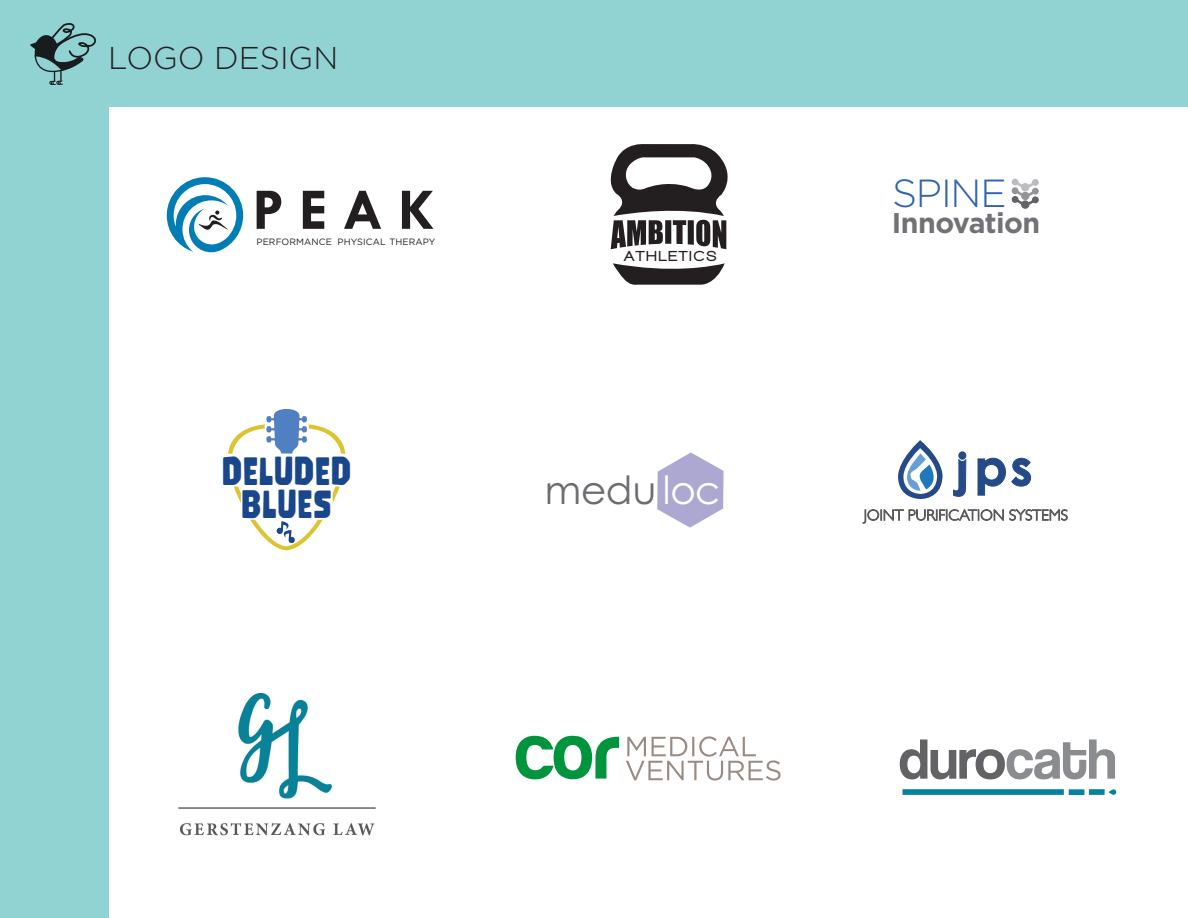
<style>
.page{position:relative;width:1188px;height:918px;background:#fff}
.page>*{position:absolute;margin:0;border:0;box-sizing:border-box;transform-origin:0 0}
.t1{font:700 59.4px "Tw Cen";color:#231f20}
.t2{font:58.35px "Coolvetica Rg";color:#636366}
.t3{font:300 39.15px "Gotham";letter-spacing:-.03em;color:#2d63af}
.t4{font:38.85px "Century Gothic";letter-spacing:-.01em;color:#6c6d70}
.t5{font:35.55px/33px "Nove";letter-spacing:.03em;color:#1a478c;text-align:center;scale:.9 1}
.t6{font:300 31.5px "Gotham";color:#231f20}
.t7{font:700 28.5px "Gotham";letter-spacing:-.02em;color:#717275}
.t8{font:900 14.85px "Walkway";letter-spacing:.15em;color:#231f20}
.t9{font:9.15px "Gotham";letter-spacing:.01em;color:#231f20}
.s1{color:#fff}
.s2{color:#8a8c8f}
</style>
<div class="page">
<div style="left:0;top:0;width:1188px;height:107px;background:#91d2d3"></div>
<svg style="left:657px;top:453px;width:67px;height:75px"></svg>
<svg style="left:1109px;top:789px;width:7px;height:6px"></svg>
<div style="left:903px;top:789px;width:161px;height:6px;background:#0582a2"></div>
<div style="left:1089px;top:789px;width:16px;height:6px;background:#0582a2"></div>
<div style="left:1069px;top:789px;width:15px;height:6px;background:#0582a2"></div>
<svg style="left:898px;top:440px;width:45px;height:59px"></svg>
<div style="left:958px;top:451px;width:8px;height:9px;background:#244b87;border-radius:50%"></div>
<svg style="left:977px;top:457px;width:54px;height:39px"></svg>
<svg style="left:953px;top:458px;width:14px;height:39px"></svg>
<svg style="left:863px;top:509px;width:205px;height:15px"></svg>
<div style="left:1032px;top:179px;width:7px;height:7px;background:#d3d4d5;border-radius:50%"></div>
<svg style="left:1012px;top:179px;width:26px;height:29px"></svg>
<div style="left:1021px;top:200px;width:8px;height:9px;background:#636366;border-radius:50%"></div>
<div style="left:1012px;top:196px;width:7px;height:7px;background:#636366;border-radius:50%"></div>
<div style="left:1032px;top:196px;width:7px;height:7px;background:#636366;border-radius:50%"></div>
<svg style="left:516px;top:735px;width:103px;height:45px"></svg>
<svg style="left:626px;top:736px;width:155px;height:45px"></svg>
<svg style="left:167px;top:177px;width:76px;height:75px"></svg>
<svg style="left:613px;top:263px;width:112px;height:22px"></svg>
<svg style="left:610px;top:144px;width:118px;height:105px"></svg>
<img style="left:178px;top:693px;width:198px;height:143px">
<svg style="left:250px;top:520px;width:73px;height:30px"></svg>
<svg style="left:234px;top:487px;width:7px;height:16px"></svg>
<svg style="left:333px;top:487px;width:7px;height:15px"></svg>
<svg style="left:228px;top:409px;width:117px;height:45px"></svg>
<svg style="left:30px;top:23px;width:66px;height:62px"></svg>
<div style="left:0;top:95px;width:108px;height:823px;background:#91d2d3"></div>
<p class="t6" style="left:108px;top:38px;width:232px">LOGO DESIGN</p>
<p class="t1" style="left:253px;top:174px;width:184px">PEAK</p>
<p class="t9" style="left:257px;top:236px;width:180px">PERFORMANCE PHYSICAL THERAPY</p>
<p class="t5" style="left:222px;top:454px;width:145px">DELUDED<br>BLUES</p>
<p class="t8" style="left:625px;top:248px;width:93px">ATHLETICS</p>
<p class="t4" style="left:545px;top:467px;width:177px">medu <span class="s1">loc</span></p>
<p class="t3" style="left:892px;top:169px;width:116px">SPINE</p>
<p class="t7" style="left:892px;top:204px;width:150px">Innovation</p>
<p class="t2" style="left:899px;top:725px;width:219px">duro<span class="s2">cath</span></p>
</div>
